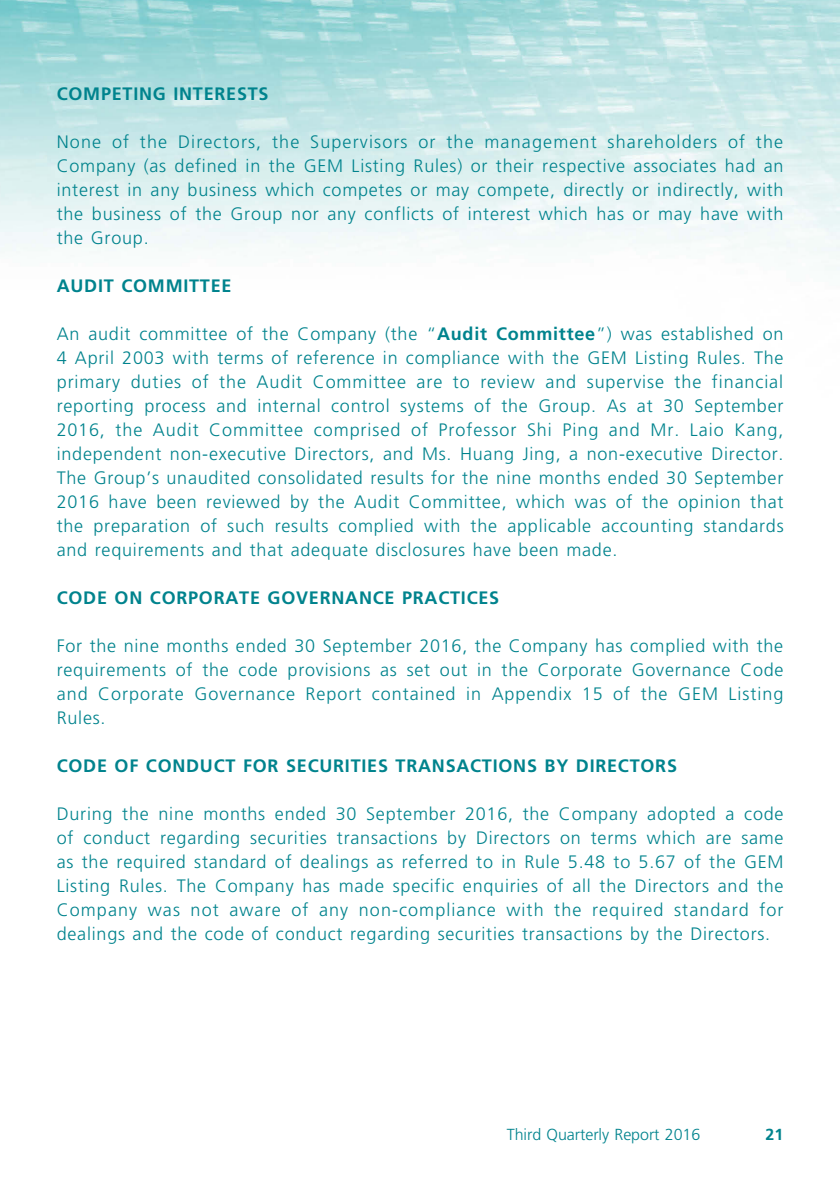
<style>
.page{position:relative;width:840px;height:1191px;background:#fff}
.page>*{position:absolute;margin:0;border:0;box-sizing:border-box;transform-origin:0 0}
.t1{font:300 18px/24px "Frutiger LT Std";letter-spacing:.04em;color:#00838d;text-align:justify}
.t2{font:700 18px "Frutiger LT Std";letter-spacing:.04em;color:#00838d}
.t3{font:300 16px "Frutiger LT Std";letter-spacing:-.005em;color:#00838d}
.t4{font:700 16px "Frutiger LT Std";color:#00838d}
.s1{font-weight:700}
</style>
<div class="page">
<img style="left:0;top:0;width:839px;height:270px">
<p class="t2" style="left:57px;top:83px;width:213px">COMPETING INTERESTS</p>
<p class="t1" style="left:57px;top:130px;width:728px">None of the Directors, the Supervisors or the management shareholders of the Company (as defined in the GEM Listing Rules) or their respective associates had an interest in any business which competes or may compete, directly or indirectly, with the business of the Group nor any conflicts of interest which has or may have with the Group.</p>
<p class="t2" style="left:57px;top:275px;width:176px">AUDIT COMMITTEE</p>
<p class="t1" style="left:57px;top:322px;width:728px">An audit committee of the Company (the “<span class="s1">Audit Committee</span>”) was established on 4 April 2003 with terms of reference in compliance with the GEM Listing Rules. The primary duties of the Audit Committee are to review and supervise the financial reporting process and internal control systems of the Group. As at 30 September 2016, the Audit Committee comprised of Professor Shi Ping and Mr. Laio Kang, independent non-executive Directors, and Ms. Huang Jing, a non-executive Director.<br>The Group’s unaudited consolidated results for the nine months ended 30 September 2016 have been reviewed by the Audit Committee, which was of the opinion that the preparation of such results complied with the applicable accounting standards and requirements and that adequate disclosures have been made.</p>
<p class="t2" style="left:57px;top:587px;width:444px">CODE ON CORPORATE GOVERNANCE PRACTICES</p>
<p class="t1" style="left:57px;top:634px;width:728px">For the nine months ended 30 September 2016, the Company has complied with the requirements of the code provisions as set out in the Corporate Governance Code and Corporate Governance Report contained in Appendix 15 of the GEM Listing Rules.</p>
<p class="t2" style="left:57px;top:755px;width:621px">CODE OF CONDUCT FOR SECURITIES TRANSACTIONS BY DIRECTORS</p>
<p class="t1" style="left:57px;top:802px;width:728px">During the nine months ended 30 September 2016, the Company adopted a code of conduct regarding securities transactions by Directors on terms which are same as the required standard of dealings as referred to in Rule 5.48 to 5.67 of the GEM Listing Rules. The Company has made specific enquiries of all the Directors and the Company was not aware of any non-compliance with the required standard for dealings and the code of conduct regarding securities transactions by the Directors.</p>
<p class="t3" style="left:506px;top:1125px;width:195px">Third Quarterly Report 2016</p>
<p class="t4" style="left:765px;top:1124px;width:19px">21</p>
</div>
